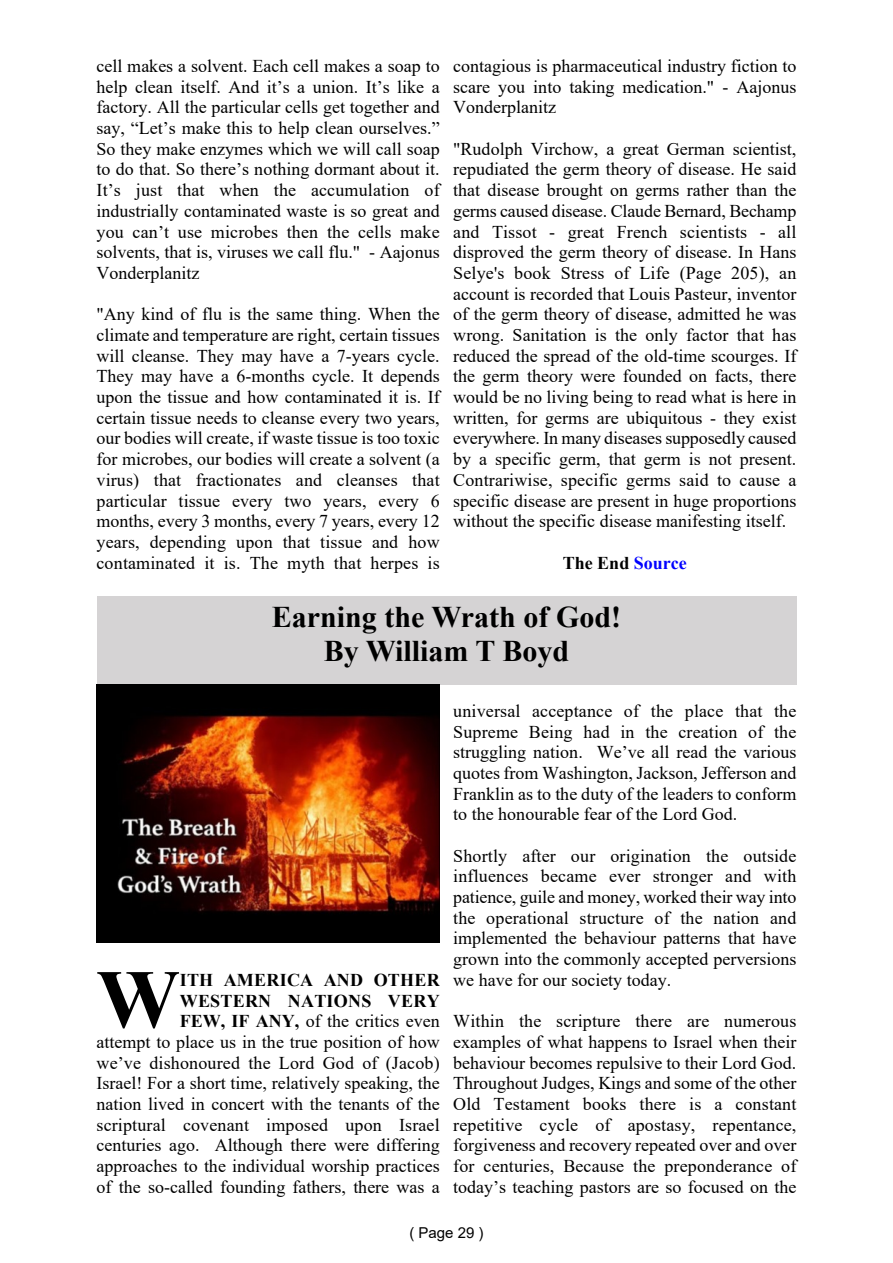
<style>
.page{position:relative;width:893px;height:1263px;background:#fff}
.page>*{position:absolute;margin:0;border:0;box-sizing:border-box;transform-origin:0 0}
.t1{font:700 83.25px "Times New Roman";color:#000}
.t2{font:700 30px/34.5px "Times New Roman";color:#000;text-align:center}
.t3{font:18px/20.7px "Times New Roman";color:#000;text-align:justify}
.t4{font:700 18px "Times New Roman";color:#000}
.t5{font:15px "Arial";color:#000}
.s1{color:#00f}
.s2{font-weight:700}
</style>
<div class="page">
<div style="left:97px;top:596px;width:699px;height:89px;background:#d5d3d4"></div>
<img style="left:97px;top:685px;width:343px;height:257px">
<p class="t3" style="left:97px;top:57px;width:345px">cell makes a solvent. Each cell makes a soap to help clean itself. And it’s a union. It’s like a factory. All the particular cells get together and say, “Let’s make this to help clean ourselves.” So they make enzymes which we will call soap to do that. So there’s nothing dormant about it.<br>It’s just that when the accumulation of industrially contaminated waste is so great and you can’t use microbes then the cells make solvents, that is, viruses we call flu." - Aajonus Vonderplanitz</p>
<p class="t3" style="left:97px;top:306px;width:345px">"Any kind of flu is the same thing. When the climate and temperature are right, certain tissues will cleanse. They may have a 7-years cycle.<br>They may have a 6-months cycle. It depends upon the tissue and how contaminated it is. If certain tissue needs to cleanse every two years, our bodies will create, if waste tissue is too toxic for microbes, our bodies will create a solvent (a virus) that fractionates and cleanses that particular tissue every two years, every 6 months, every 3 months, every 7 years, every 12 years, depending upon that tissue and how contaminated it is. The myth that herpes is</p>
<p class="t3" style="left:453px;top:57px;width:345px">contagious is pharmaceutical industry fiction to scare you into taking medication." - Aajonus Vonderplanitz</p>
<p class="t3" style="left:453px;top:140px;width:345px">"Rudolph Virchow, a great German scientist, repudiated the germ theory of disease. He said that disease brought on germs rather than the germs caused disease. Claude Bernard, Bechamp and Tissot - great French scientists - all disproved the germ theory of disease. In Hans Selye's book Stress of Life (Page 205), an account is recorded that Louis Pasteur, inventor of the germ theory of disease, admitted he was wrong. Sanitation is the only factor that has reduced the spread of the old-time scourges. If the germ theory were founded on facts, there would be no living being to read what is here in written, for germs are ubiquitous - they exist everywhere. In many diseases supposedly caused by a specific germ, that germ is not present.<br>Contrariwise, specific germs said to cause a specific disease are present in huge proportions without the specific disease manifesting itself.</p>
<p class="t4" style="left:563px;top:556px;width:126px">The End <span class="s1">Source</span></p>
<h2 class="t2" style="left:272px;top:602px;width:351px">Earning the Wrath of God!<br>By William T Boyd</h2>
<h1 class="t1" style="left:97px;top:971px;width:85px">W</h1>
<p class="t3" style="left:97px;top:971px;width:345px;text-align:right"><span class="s2">ITH AMERICA AND OTHER WESTERN NATIONS VERY<br>FEW, IF ANY,</span> of the critics even<br>attempt to place us in the true position of how we’ve dishonoured the Lord God of (Jacob)<br>Israel! For a short time, relatively speaking, the nation lived in concert with the tenants of the scriptural covenant imposed upon Israel centuries ago. Although there were differing approaches to the individual worship practices of the so-called founding fathers, there was a</p>
<p class="t3" style="left:453px;top:702px;width:345px">universal acceptance of the place that the Supreme Being had in the creation of the struggling nation. We’ve all read the various quotes from Washington, Jackson, Jefferson and Franklin as to the duty of the leaders to conform to the honourable fear of the Lord God.</p>
<p class="t3" style="left:453px;top:847px;width:345px">Shortly after our origination the outside influences became ever stronger and with patience, guile and money, worked their way into the operational structure of the nation and implemented the behaviour patterns that have grown into the commonly accepted perversions we have for our society today.</p>
<p class="t3" style="left:453px;top:1012px;width:345px">Within the scripture there are numerous examples of what happens to Israel when their behaviour becomes repulsive to their Lord God.<br>Throughout Judges, Kings and some of the other Old Testament books there is a constant repetitive cycle of apostasy, repentance, forgiveness and recovery repeated over and over for centuries, Because the preponderance of today’s teaching pastors are so focused on the</p>
<p class="t5" style="left:409px;top:1227px;width:76px">( Page 29 )</p>
</div>
